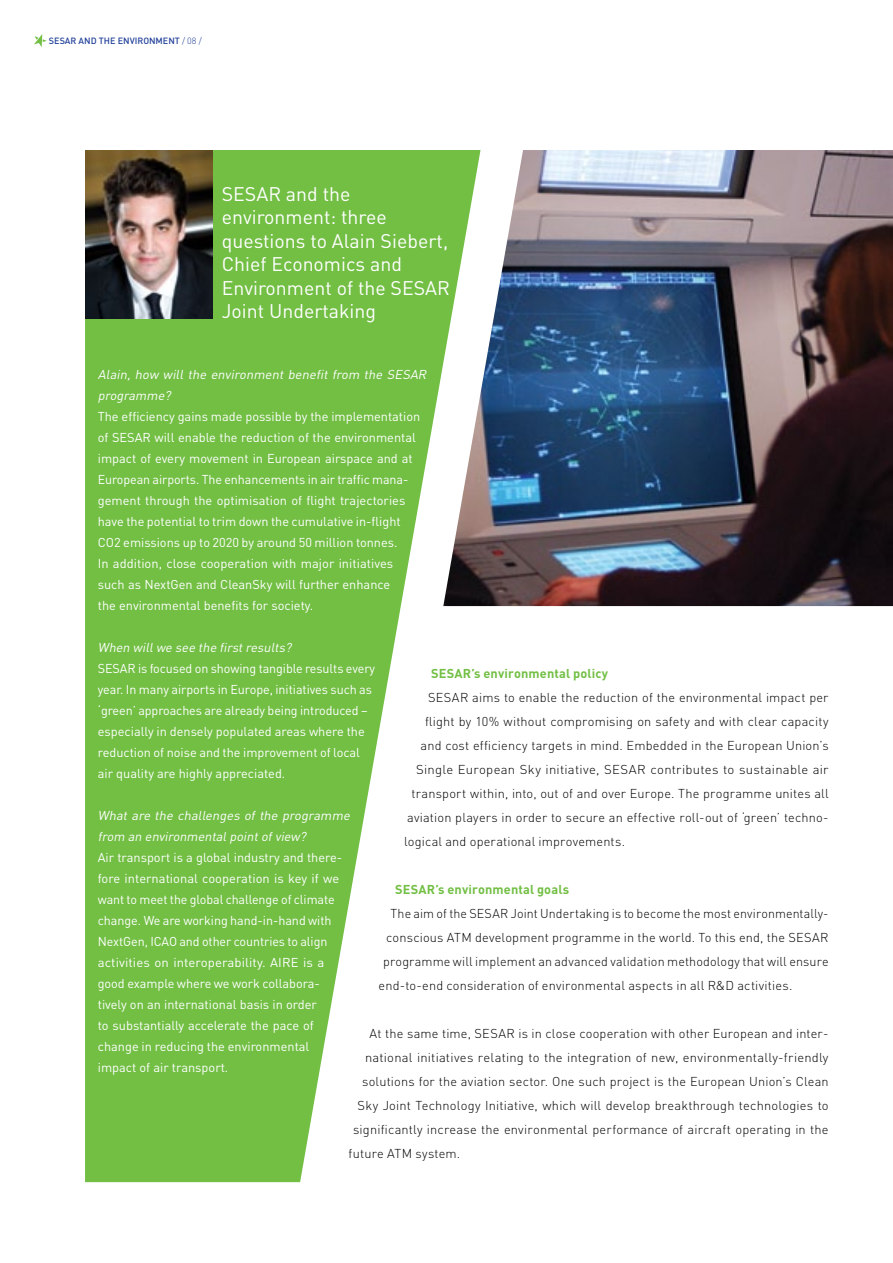
<style>
.page{position:relative;width:893px;height:1263px;background:#fff}
.page>*{position:absolute;margin:0;border:0;box-sizing:border-box;transform-origin:0 0}
.t1{font:19.5px/23.4px "FFDIN";color:#fff}
.t2{font:12.75px/21px "FFDIN";color:#fff}
.t3{font:300 12.75px "FFDIN";letter-spacing:.015em;color:#000}
.t4{font:italic 12.75px/21px "FFDIN";color:#fff}
.t5{font:700 12.75px "FFDIN";letter-spacing:.01em;color:#72bf44}
.t6{font:500 9px "FFDIN";color:#21409a}
.s1{font-weight:300}
</style>
<div class="page">
<img style="left:480px;top:150px;width:413px;height:456px">
<svg style="left:85px;top:150px;width:395px;height:1032px;fill:#72bf44"></svg>
<img style="left:85px;top:150px;width:127px;height:168px">
<svg style="left:34px;top:34px;width:13px;height:13px"></svg>
<p class="t6" style="left:49px;top:35px;width:154px">SESAR AND THE ENVIRONMENT <span class="s1">/ 08 /</span></p>
<h1 class="t1" style="left:222px;top:182px;width:230px">SESAR and the environment: three questions to Alain Siebert,<br>Chief Economics and<br>Environment of the SESAR<br>Joint Undertaking</h1>
<p class="t4" style="left:98px;top:364px;width:333px">Alain, how will the environment benefit from the SESAR programme?</p>
<p class="t2" style="left:98px;top:406px;width:324px">The efficiency gains made possible by the implementation of SESAR will enable the reduction of the environmental impact of every movement in European airspace and at European airports. The enhancements in air traffic mana&shy;gement through the optimisation of flight trajectories have the potential to trim down the cumulative in-flight CO2 emissions up to 2020 by around 50 million tonnes.<br>In addition, close cooperation with major initiatives such as NextGen and CleanSky will further enhance<br>the environmental benefits for society.</p>
<p class="t4" style="left:98px;top:637px;width:198px">When willwe see the firstresults?</p>
<p class="t2" style="left:98px;top:658px;width:279px">SESAR is focused on showing tangible results every year. In many airports in Europe, initiatives such as ‘green’ approaches are already being introduced – especially in densely populated areas where the reduction of noise and the improvement of local air quality are highly appreciated.</p>
<p class="t4" style="left:98px;top:805px;width:256px">What are the challenges of the programme from an environmentalpointofview?</p>
<p class="t2" style="left:98px;top:847px;width:246px">Air transport is a global industry and there&shy;fore international cooperation is key if we want to meet the global challenge of climate change. We are working hand-in-hand with NextGen, ICAO and other countries to align activities on interoperability. AIRE is a good example where we work collabora&shy;tively on an international basis in order<br>to substantially accelerate the pace of change in reducing the environmental impact of air transport.</p>
<p class="t5" style="left:431px;top:665px;width:179px">SESAR’s environmental policy</p>
<p class="t3" style="left:428px;top:690px;width:402px">SESAR aims to enable the reduction of the environmental impact per</p>
<p class="t3" style="left:425px;top:714px;width:405px">flight by 10% without compromising on safety and with clear capacity</p>
<p class="t3" style="left:421px;top:738px;width:410px">and cost efficiency targets in mind. Embedded in the European Union’s</p>
<p class="t3" style="left:416px;top:762px;width:414px">Single European Sky initiative, SESAR contributes to sustainable air</p>
<p class="t3" style="left:412px;top:786px;width:419px">transport within, into, out of and over Europe. The programme unites all</p>
<p class="t3" style="left:407px;top:810px;width:423px">aviation players in order to secure an effective roll-out of ‘green’ techno-</p>
<p class="t3" style="left:404px;top:834px;width:222px">logical and operational improvements.</p>
<p class="t5" style="left:395px;top:881px;width:176px">SESAR’s environmental goals</p>
<p class="t3" style="left:391px;top:906px;width:439px">The aim of the SESAR Joint Undertaking is to become the most environmentally-</p>
<p class="t3" style="left:386px;top:930px;width:444px">conscious ATM development programme in the world. To this end, the SESAR</p>
<p class="t3" style="left:383px;top:954px;width:447px">programme will implement an advanced validation methodology that will ensure</p>
<p class="t3" style="left:379px;top:978px;width:415px">end-to-end consideration of environmental aspects in all R&amp;D activities.</p>
<p class="t3" style="left:370px;top:1026px;width:460px">At the same time, SESAR is in close cooperation with other European and inter-</p>
<p class="t3" style="left:365px;top:1050px;width:465px">national initiatives relating to the integration of new, environmentally-friendly</p>
<p class="t3" style="left:362px;top:1074px;width:468px">solutions for the aviation sector. One such project is the European Union’s Clean</p>
<p class="t3" style="left:358px;top:1098px;width:472px">Sky Joint Technology Initiative, which will develop breakthrough technologies to</p>
<p class="t3" style="left:353px;top:1122px;width:477px">significantly increase the environmental performance of aircraft operating in the</p>
<p class="t3" style="left:349px;top:1146px;width:113px">future ATM system.</p>
</div>
